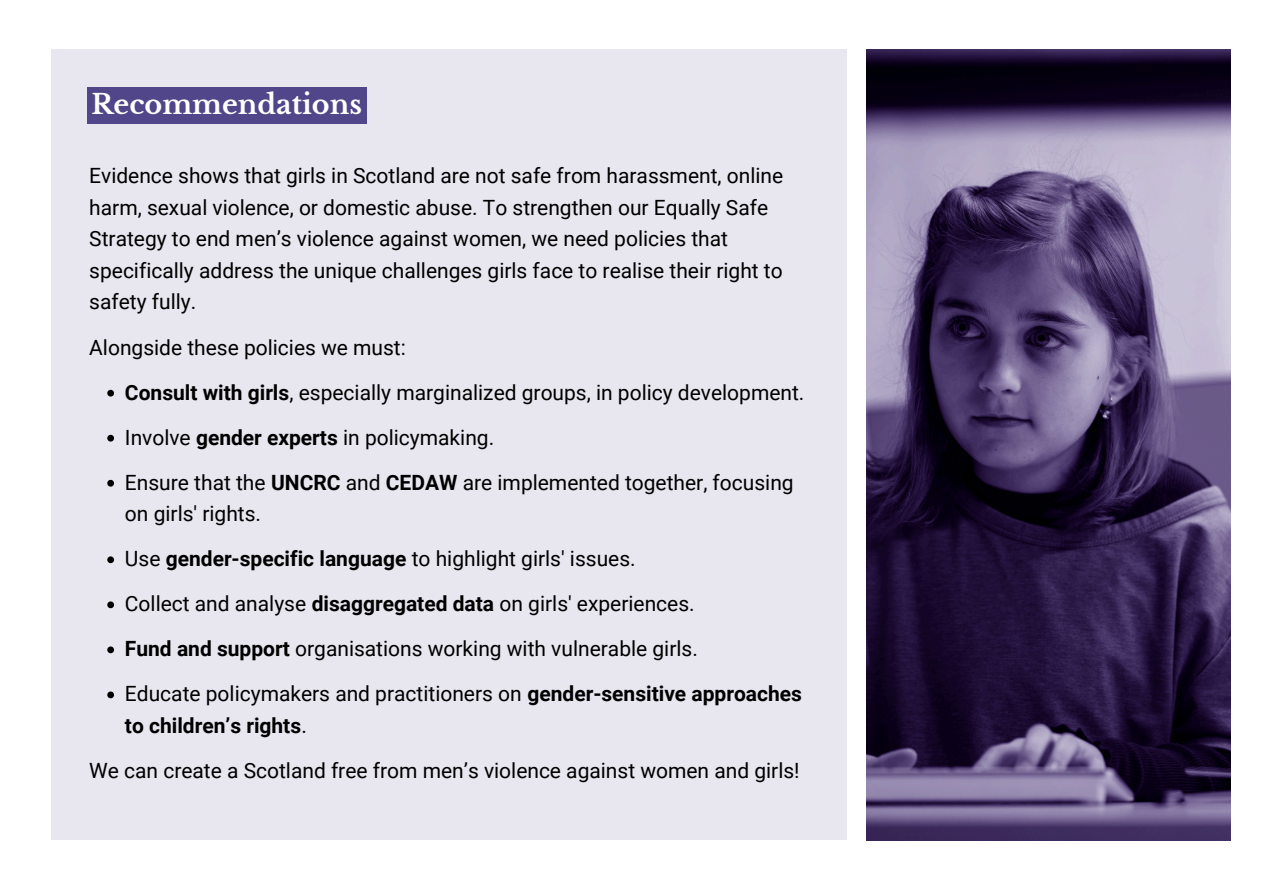
<style>
.page{position:relative;width:1263px;height:894px;background:#fff}
.page>*{position:absolute;margin:0;border:0;box-sizing:border-box;transform-origin:0 0}
.t1{font:700 27px "Libre Baskerville";color:#fff}
.t2{font:21px/31.5px "Roboto";color:#000}
.t3{font:700 21px/31.5px "Roboto";color:#000}
.s1{font-weight:700}
.s2{font-weight:400}
</style>
<div class="page">
<div style="left:51px;top:50px;width:796px;height:789px;background:#e8e6ef"></div>
<img style="left:867px;top:50px;width:363px;height:789px">
<svg style="left:107px;top:389px;width:7px;height:7px"></svg>
<svg style="left:107px;top:434px;width:7px;height:7px"></svg>
<svg style="left:107px;top:479px;width:7px;height:7px"></svg>
<svg style="left:107px;top:556px;width:7px;height:7px"></svg>
<svg style="left:107px;top:601px;width:7px;height:7px"></svg>
<svg style="left:107px;top:646px;width:7px;height:7px"></svg>
<svg style="left:107px;top:691px;width:7px;height:7px"></svg>
<div style="left:87px;top:87px;width:279px;height:37px;background:#514689"></div>
<p class="t1" style="left:92px;top:88px;width:272px">Recommendations</p>
<p class="t2" style="left:89px;top:160px;width:695px">Evidence shows that girls in Scotland are not safe from harassment, online harm, sexual violence, or domestic abuse. To strengthen our Equally Safe Strategy to end men’s violence against women, we need policies that specifically address the unique challenges girls face to realise their right to safety fully.</p>
<p class="t2" style="left:89px;top:331px;width:318px">Alongside these policies we must:</p>
<p class="t2" style="left:125px;top:376px;width:681px"><span class="s1">Consult with girls</span>, especially marginalized groups, in policy development.</p>
<p class="t2" style="left:125px;top:421px;width:371px">Involve <span class="s1">gender experts</span> in policymaking.</p>
<p class="t2" style="left:125px;top:466px;width:670px">Ensure that the <span class="s1">UNCRC</span> and <span class="s1">CEDAW</span> are implemented together, focusing on girls' rights.</p>
<p class="t2" style="left:125px;top:543px;width:512px">Use <span class="s1">gender-specific language</span> to highlight girls' issues.</p>
<p class="t2" style="left:125px;top:588px;width:571px">Collect and analyse <span class="s1">disaggregated data</span> on girls' experiences.</p>
<p class="t2" style="left:125px;top:633px;width:574px"><span class="s1">Fund and support</span> organisations working with vulnerable girls.</p>
<p class="t3" style="left:125px;top:678px;width:678px"><span class="s2">Educate policymakers and practitioners on</span> gender-sensitive approaches to children’s rights<span class="s2">.</span></p>
<p class="t2" style="left:89px;top:754px;width:712px">We can create a Scotland free from men’s violence against women and girls!</p>
</div>
